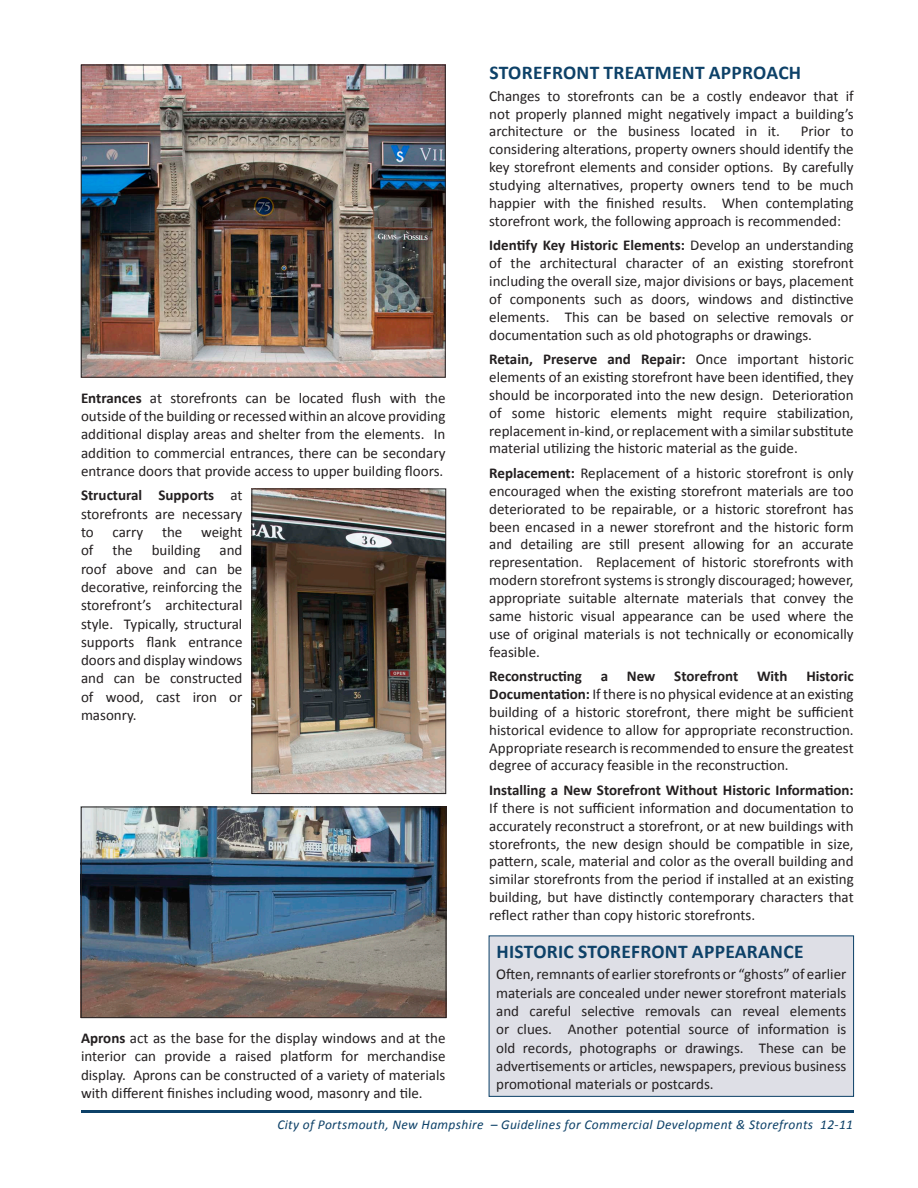
<style>
.page{position:relative;width:918px;height:1188px;background:#fff}
.page>*{position:absolute;margin:0;border:0;box-sizing:border-box;transform-origin:0 0}
.t1{font:700 19.5px "Calibri";letter-spacing:.015em;color:#0d4168}
.t2{font:15px/17.9px "Calibri";color:#231f20;text-align:justify}
.t3{font:700 15px "Calibri";color:#231f20}
.t4{font:italic 13.5px "Calibri";letter-spacing:.025em;color:#0d4168}
.s1{font-weight:700}
</style>
<div class="page">
<hr style="left:81px;top:1110px;width:772px;height:2px;background:#0d4168">
<div style="left:489px;top:936px;width:365px;height:160px;background:#dedfe6"></div>
<div style="left:489px;top:936px;width:365px;height:161px;border:1px solid #0d4168"></div>
<img style="left:83px;top:809px;width:361px;height:207px">
<div style="left:81px;top:807px;width:365px;height:211px;border:1px solid #231f20"></div>
<img style="left:254px;top:491px;width:190px;height:301px">
<div style="left:252px;top:489px;width:194px;height:305px;border:1px solid #231f20"></div>
<img style="left:83px;top:67px;width:361px;height:308px">
<div style="left:81px;top:65px;width:365px;height:312px;border:1px solid #231f20"></div>
<p class="t2" style="left:81px;top:388px;width:366px;line-height:18.3px"><span class="s1">Entrances</span> at storefronts can be located flush with the outside of the building or recessed within an alcove providing additional display areas and shelter from the elements. In addition to commercial entrances, there can be secondary entrance doors that provide access to upper building floors.</p>
<p class="t2" style="left:81px;top:486px;width:163px;line-height:18.3px"><span class="s1">Structural Supports</span> at storefronts are necessary to</p>
<p class="t2" style="left:113px;top:523px;width:131px">carry the weight</p>
<p class="t2" style="left:81px;top:541px;width:14px">of</p>
<p class="t2" style="left:112px;top:541px;width:22px">the</p>
<p class="t2" style="left:152px;top:541px;width:50px">building</p>
<p class="t2" style="left:81px;top:541px;width:163px;line-height:18.3px;text-indent:139px">and roof above and can be decorative, reinforcing the storefront’s architectural style. Typically, structural supports flank entrance doors and display windows and can be constructed of wood, cast iron or masonry.</p>
<p class="t2" style="left:81px;top:1028px;width:366px;line-height:18.3px"><span class="s1">Aprons</span> act as the base for the display windows and at the interior can provide a raised platform for merchandise display. Aprons can be constructed of a variety of materials with different finishes including wood, masonry and tile.</p>
<h1 class="t1" style="left:490px;top:59px;width:22px">STOREFRONT</h1>
<h1 class="t1" style="left:604px;top:59px;width:13px">TREATMENT</h1>
<h1 class="t1" style="left:709px;top:59px;width:81px">Approach</h1>
<p class="t2" style="left:489px;top:86px;width:366px">Changes to storefronts can be a costly endeavor that if not properly planned might negatively impact a building’s architecture or the business located in it.</p>
<p class="t2" style="left:489px;top:122px;width:366px;text-indent:312px">Prior to considering alterations, property owners should identify the key storefront elements and consider options. By carefully studying alternatives, property owners tend to be much happier with the finished results. When contemplating storefront work, the following approach is recommended:</p>
<p class="t2" style="left:489px;top:236px;width:366px"><span class="s1">Identify Key Historic Elements:</span> Develop an understanding of the architectural character of an existing storefront including the overall size, major divisions or bays, placement of components such as doors, windows and distinctive elements. This can be based on selective removals or documentation such as old photographs or drawings.</p>
<p class="t2" style="left:489px;top:350px;width:366px"><span class="s1">Retain, Preserve and Repair:</span> Once important historic elements of an existing storefront have been identified, they should be incorporated into the new design. Deterioration of some historic elements might require stabilization, replacement in-kind, or replacement with a similar substitute material utilizing the historic material as the guide.</p>
<p class="t2" style="left:489px;top:464px;width:366px"><span class="s1">Replacement:</span> Replacement of a historic storefront is only encouraged when the existing storefront materials are too deteriorated to be repairable, or a historic storefront has been encased in a newer storefront and the historic form and detailing are still present allowing for an accurate representation. Replacement of historic storefronts with modern storefront systems is strongly discouraged; however, appropriate suitable alternate materials that convey the same historic visual appearance can be used where the use of original materials is not technically or economically feasible.</p>
<p class="t3" style="left:489px;top:666px;width:94px">Reconstructing</p>
<p class="t3" style="left:601px;top:666px;width:9px">a</p>
<p class="t3" style="left:627px;top:666px;width:30px">New</p>
<p class="t3" style="left:674px;top:666px;width:65px">Storefront</p>
<p class="t3" style="left:757px;top:666px;width:32px">With</p>
<p class="t2" style="left:489px;top:667px;width:366px;text-indent:317px"><span class="s1">Historic Documentation:</span> If there is no physical evidence at an existing building of a historic storefront, there might be sufficient historical evidence to allow for appropriate reconstruction.<br>Appropriate research is recommended to ensure the greatest degree of accuracy feasible in the reconstruction.</p>
<p class="t3" style="left:489px;top:779px;width:366px">Installing a New Storefront Without Historic Information:</p>
<p class="t2" style="left:489px;top:799px;width:366px">If there is not sufficient information and documentation to accurately reconstruct a storefront, or at new buildings with storefronts, the new design should be compatible in size, pattern, scale, material and color as the overall building and similar storefronts from the period if installed at an existing building, but have distinctly contemporary characters that reflect rather than copy historic storefronts.</p>
<h1 class="t1" style="left:497px;top:937px;width:38px">HISTORI</h1>
<h1 class="t1" style="left:564px;top:937px;width:141px">C Storefront APPEARAN</h1>
<h1 class="t1" style="left:783px;top:937px;width:19px">CE</h1>
<p class="t2" style="left:496px;top:965px;width:352px;line-height:18.3px">Often, remnants of earlier storefronts or “ghosts” of earlier materials are concealed under newer storefront materials and careful selective removals can reveal elements or clues. Another potential source of information is old records, photographs or drawings. These can be advertisements or articles, newspapers, previous business promotional materials or postcards.</p>
<p class="t4" style="left:277px;top:1115px;width:577px">City of Portsmouth, New Hampshire – Guidelines for Commercial Development &amp; Storefronts 12-11</p>
</div>
